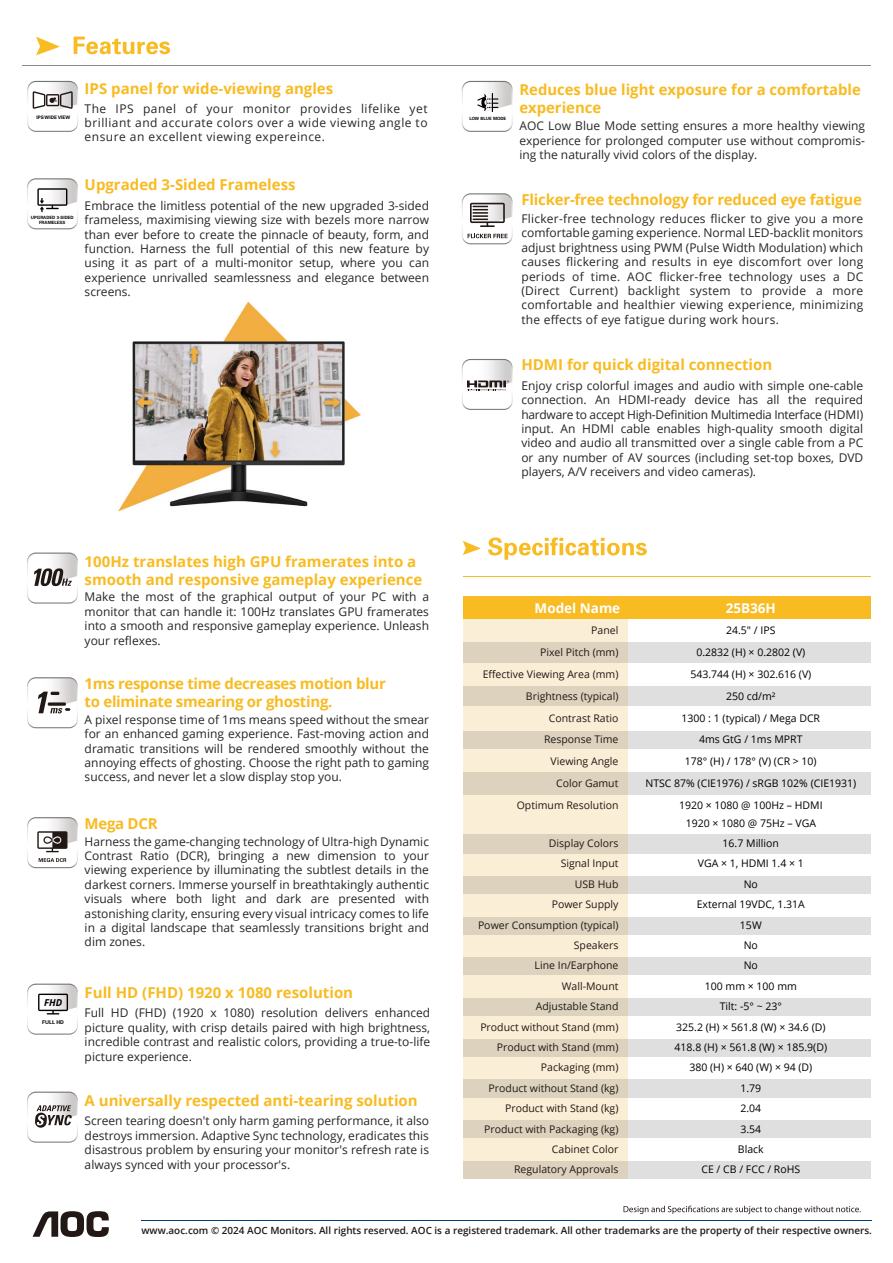
<style>
.page{position:relative;width:893px;height:1263px;background:#fff}
.page>*{position:absolute;margin:0;border:0;box-sizing:border-box;transform-origin:0 0}
.t1{font:700 15px/18px "Open Sans";color:#f8bb22}
.t2{font:700 15px/18px "Open Sans";letter-spacing:-.02em;color:#f8bb22}
.t3{font:700 13.5px "Open Sans";color:#fff}
.t4{font:12px/14.4px "Open Sans";color:#262626;text-align:justify}
.t5{font:10.5px/20.4px "Open Sans";color:#221815;text-align:right}
.t6{font:10.5px/21.8px "Open Sans";color:#000;text-align:center}
.t7{font:600 9.9px "Open Sans";color:#221815}
.t8{font:italic 700 9.45px "Open Sans";color:#040000}
.t9{font:700 5.25px "Univers LT Std";color:#040000}
.t10{font:700 4.8px "Univers LT Std";color:#040000}
.t11{font:700 4.35px/5.2px "Univers LT Std";color:#040000;text-align:center}
</style>
<div class="page">
<img style="left:118px;top:301px;width:243px;height:211px">
<hr style="left:22px;top:65px;width:848px;height:1px;background:#898989">
<svg style="left:36px;top:37px;width:24px;height:18px"></svg>
<svg style="left:74px;top:37px;width:96px;height:17px"></svg>
<svg style="left:33px;top:1211px;width:76px;height:26px"></svg>
<hr style="left:141px;top:1219px;width:731px;height:1px;background:#003f7e">
<svg style="left:623px;top:1205px;width:238px;height:9px"></svg>
<hr style="left:463px;top:576px;width:407px;height:1px;background:#f8bb22">
<svg style="left:488px;top:537px;width:159px;height:23px"></svg>
<svg style="left:463px;top:541px;width:18px;height:14px"></svg>
<svg style="left:462px;top:193px;width:51px;height:51px"></svg>
<svg style="left:462px;top:359px;width:51px;height:51px"></svg>
<div style="left:463px;top:596px;width:165px;height:582px;background:#fbeed6"></div>
<div style="left:625px;top:597px;width:245px;height:22px;background:#f8bb22"></div>
<svg style="left:463px;top:643px;width:407px;height:20px;background:#ddd9d1"></svg>
<svg style="left:463px;top:686px;width:407px;height:19px;background:#ddd9d1"></svg>
<svg style="left:463px;top:731px;width:407px;height:18px;background:#ddd9d1"></svg>
<svg style="left:463px;top:773px;width:407px;height:22px;background:#ddd9d1"></svg>
<svg style="left:463px;top:834px;width:407px;height:19px;background:#ddd9d1"></svg>
<svg style="left:463px;top:876px;width:407px;height:18px;background:#ddd9d1"></svg>
<svg style="left:463px;top:917px;width:407px;height:17px;background:#ddd9d1"></svg>
<svg style="left:463px;top:958px;width:407px;height:17px;background:#ddd9d1"></svg>
<svg style="left:463px;top:998px;width:407px;height:18px;background:#ddd9d1"></svg>
<svg style="left:463px;top:1039px;width:407px;height:17px;background:#ddd9d1"></svg>
<svg style="left:463px;top:1080px;width:407px;height:17px;background:#ddd9d1"></svg>
<svg style="left:463px;top:1120px;width:407px;height:18px;background:#ddd9d1"></svg>
<svg style="left:463px;top:1161px;width:407px;height:17px;background:#ddd9d1"></svg>
<div style="left:463px;top:597px;width:165px;height:22px;background:#f8bb22"></div>
<svg style="left:27px;top:1091px;width:51px;height:52px"></svg>
<svg style="left:462px;top:81px;width:51px;height:51px"></svg>
<svg style="left:27px;top:178px;width:51px;height:51px"></svg>
<svg style="left:27px;top:984px;width:51px;height:51px"></svg>
<svg style="left:27px;top:81px;width:51px;height:51px"></svg>
<svg style="left:27px;top:817px;width:51px;height:51px"></svg>
<svg style="left:27px;top:552px;width:51px;height:52px"></svg>
<svg style="left:27px;top:677px;width:51px;height:51px"></svg>
<p class="t10" style="left:36px;top:115px;width:35px">IPS WIDE VIEW</p>
<p class="t1" style="left:85px;top:79px;width:250px">IPS panel for wide-viewing angles</p>
<p class="t4" style="left:85px;top:101px;width:344px">The IPS panel of your monitor provides lifelike yet brilliant and accurate colors over a wide viewing angle to ensure an excellent viewing expereince.</p>
<p class="t11" style="left:31px;top:215px;width:44px">UPGRADED 3-SIDED<br>FRAMELESS</p>
<p class="t1" style="left:85px;top:176px;width:212px">Upgraded 3-Sided Frameless</p>
<p class="t4" style="left:85px;top:198px;width:346px">Embrace the limitless potential of the new upgraded 3-sided frameless, maximising viewing size with bezels more narrow than ever before to create the pinnacle of beauty, form, and function. Harness the full potential of this new feature by using it as part of a multi-monitor setup, where you can experience unrivalled seamlessness and elegance between screens.</p>
<p class="t11" style="left:469px;top:116px;width:38px">LOW BLUE MODE</p>
<p class="t1" style="left:519px;top:80px;width:343px">Reduces blue light exposure for a comfortable experience</p>
<p class="t4" style="left:519px;top:118px;width:347px">AOC Low Blue Mode setting ensures a more healthy viewing experience for prolonged computer use without compromis&shy;ing the naturally vivid colors of the display.</p>
<p class="t1" style="left:521px;top:191px;width:342px">Flicker-free technology for reduced eye fatigue</p>
<p class="t4" style="left:521px;top:211px;width:343px">Flicker-free technology reduces flicker to give you a more comfortable gaming experience. Normal LED-backlit monitors adjust brightness using PWM (Pulse Width Modulation) which causes flickering and results in eye discomfort over long periods of time. AOC flicker-free technology uses a DC (Direct Current) backlight system to provide a more comfortable and healthier viewing experience, minimizing the effects of eye fatigue during work hours.</p>
<p class="t1" style="left:521px;top:355px;width:252px">HDMI for quick digital connection</p>
<p class="t4" style="left:521px;top:378px;width:343px">Enjoy crisp colorful images and audio with simple one-cable connection. An HDMI-ready device has all the required hardware to accept High-Definition Multimedia Interface (HDMI) input. An HDMI cable enables high-quality smooth digital video and audio all transmitted over a single cable from a PC or any number of AV sources (including set-top boxes, DVD players, A/V receivers and video cameras).</p>
<p class="t8" style="left:44px;top:995px;width:20px">FHD</p>
<p class="t9" style="left:42px;top:1019px;width:23px">FULL HD</p>
<p class="t1" style="left:85px;top:552px;width:339px">100Hz translates high GPU framerates into a smooth and responsive gameplay experience</p>
<p class="t4" style="left:85px;top:589px;width:346px">Make the most of the graphical output of your PC with a monitor that can handle it: 100Hz translates GPU framerates into a smooth and responsive gameplay experience. Unleash your reflexes.</p>
<p class="t2" style="left:85px;top:674px;width:303px">1ms response time decreases motion blur to eliminate smearing or ghosting.</p>
<p class="t4" style="left:85px;top:712px;width:346px">A pixel response time of 1ms means speed without the smear for an enhanced gaming experience. Fast-moving action and dramatic transitions will be rendered smoothly without the annoying effects of ghosting. Choose the right path to gaming success, and never let a slow display stop you.</p>
<p class="t1" style="left:85px;top:814px;width:74px">Mega DCR</p>
<p class="t4" style="left:85px;top:834px;width:346px">Harness the game-changing technology of Ultra-high Dynamic Contrast Ratio (DCR), bringing a new dimension to your viewing experience by illuminating the subtlest details in the darkest corners. Immerse yourself in breathtakingly authentic visuals where both light and dark are presented with astonishing clarity, ensuring every visual intricacy comes to life in a digital landscape that seamlessly transitions bright and dim zones.</p>
<p class="t1" style="left:85px;top:983px;width:270px">Full HD (FHD) 1920 x 1080 resolution</p>
<p class="t4" style="left:85px;top:1005px;width:347px">Full HD (FHD) (1920 x 1080) resolution delivers enhanced picture quality, with crisp details paired with high brightness, incredible contrast and realistic colors, providing a true-to-life picture experience.</p>
<p class="t1" style="left:85px;top:1091px;width:335px">A universally respected anti-tearing solution</p>
<p class="t4" style="left:85px;top:1113px;width:346px">Screen tearing doesn't only harm gaming performance, it also destroys immersion. Adaptive Sync technology, eradicates this disastrous problem by ensuring your monitor's refresh rate is always synced with your processor's.</p>
<p class="t3" style="left:535px;top:598px;width:87px">Model Name</p>
<p class="t3" style="left:726px;top:598px;width:52px">25B36H</p>
<p class="t5" style="left:483px;top:619px;width:137px;line-height:21.8px">Panel<br>Pixel Pitch (mm)<br>Effective Viewing Area (mm)<br>Brightness (typical)<br>Contrast Ratio<br>Response Time<br>Viewing Angle<br>Color Gamut<br>Optimum Resolution</p>
<p class="t5" style="left:549px;top:833px;width:71px">Display Colors<br>Signal Input</p>
<p class="t6" style="left:726px;top:619px;width:51px">24.5" / IPS</p>
<p class="t6" style="left:696px;top:641px;width:110px">0.2832 (H) × 0.2802 (V)</p>
<p class="t6" style="left:690px;top:663px;width:123px">543.744 (H) × 302.616 (V)<br>250 cd/m²</p>
<p class="t6" style="left:685px;top:728px;width:133px">4ms GtG / 1ms MPRT<br>178° (H) / 178° (V) (CR &gt; 10)</p>
<p class="t6" style="left:681px;top:707px;width:140px">1300 : 1 (typical) / Mega DCR</p>
<p class="t6" style="left:645px;top:772px;width:212px">NTSC 87% (CIE1976) / sRGB 102% (CIE1931)<br>1920 × 1080 @ 100Hz – HDMI</p>
<p class="t6" style="left:686px;top:812px;width:132px">1920 × 1080 @ 75Hz – VGA</p>
<p class="t6" style="left:723px;top:832px;width:58px">16.7 Million</p>
<p class="t6" style="left:698px;top:852px;width:108px">VGA × 1, HDMI 1.4 × 1</p>
<p class="t5" style="left:552px;top:873px;width:68px">USB Hub<br>Power Supply</p>
<p class="t6" style="left:744px;top:873px;width:16px">No</p>
<p class="t6" style="left:697px;top:893px;width:110px">External 19VDC, 1.31A</p>
<p class="t5" style="left:478px;top:914px;width:142px">Power Consumption (typical)</p>
<p class="t6" style="left:740px;top:913px;width:23px">15W</p>
<p class="t5" style="left:480px;top:935px;width:140px">Speakers<br>Line In/Earphone<br>Wall-Mount<br>Adjustable Stand<br>Product without Stand (mm)<br>Product with Stand (mm)</p>
<p class="t5" style="left:489px;top:1057px;width:131px">Packaging (mm)<br>Product without Stand (kg)</p>
<p class="t5" style="left:484px;top:1098px;width:136px">Product with Stand (kg)<br>Product with Packaging (kg)<br>Cabinet Color<br>Regulatory Approvals</p>
<p class="t6" style="left:744px;top:934px;width:16px">No</p>
<p class="t6" style="left:744px;top:954px;width:16px">No</p>
<p class="t6" style="left:705px;top:975px;width:94px">100 mm × 100 mm</p>
<p class="t6" style="left:720px;top:995px;width:64px">Tilt: -5° ~ 23°</p>
<p class="t6" style="left:676px;top:1015px;width:151px">325.2 (H) × 561.8 (W) × 34.6 (D)</p>
<p class="t6" style="left:689px;top:1056px;width:124px">380 (H) × 640 (W) × 94 (D)</p>
<p class="t6" style="left:675px;top:1036px;width:154px">418.8 (H) × 561.8 (W) × 185.9(D)</p>
<p class="t6" style="left:740px;top:1077px;width:22px">1.79</p>
<p class="t6" style="left:740px;top:1117px;width:22px">3.54</p>
<p class="t6" style="left:701px;top:1158px;width:100px">CE / CB / FCC / RoHS</p>
<p class="t6" style="left:740px;top:1097px;width:22px">2.04</p>
<p class="t6" style="left:738px;top:1138px;width:27px">Black</p>
<p class="t7" style="left:141px;top:1224px;width:732px">www.aoc.com © 2024 AOC Monitors. All rights reserved. AOC is a registered trademark. All other trademarks are the property of their respective owners.</p>
</div>
